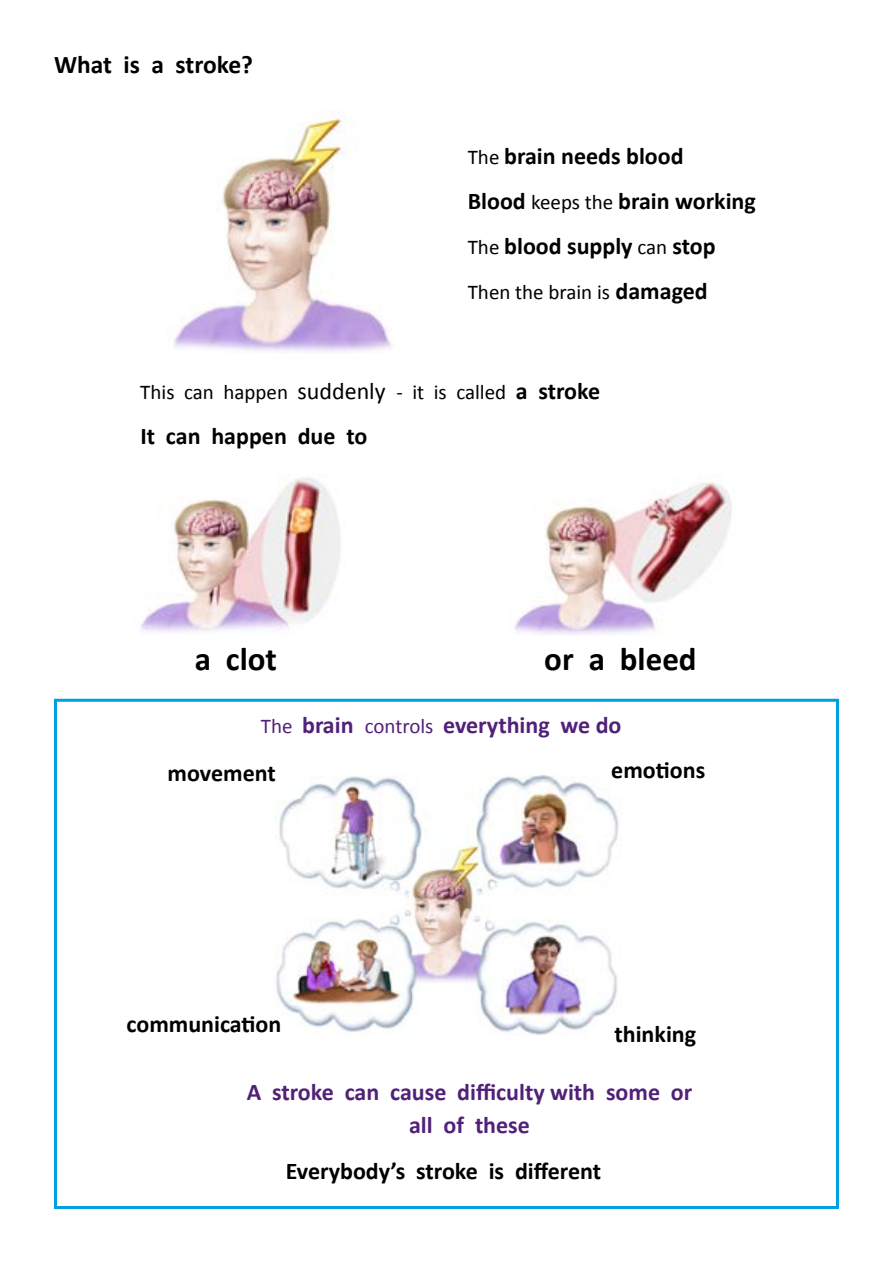
<style>
.page{position:relative;width:893px;height:1263px;background:#fff}
.page>*{position:absolute;margin:0;border:0;box-sizing:border-box;transform-origin:0 0}
.t1{font:700 33px "Calibri";color:#000}
.t2{font:700 25.5px "Calibri";color:#000}
.t3{font:700 24px/45px "Calibri";color:#000}
.t4{font:700 24px/33px "Calibri";color:#512178;text-align:center}
.t5{font:21px "Calibri";color:#000}
.s1{font-weight:400;font-size:21px}
.s2{font-weight:700;font-size:24px}
.s3{font-size:24px}
</style>
<div class="page">
<div style="left:54px;top:699px;width:785px;height:510px;border:3px solid #009fe3"></div>
<img style="left:167px;top:111px;width:225px;height:241px">
<img style="left:141px;top:477px;width:199px;height:156px">
<img style="left:514px;top:480px;width:218px;height:155px">
<img style="left:276px;top:775px;width:343px;height:260px">
<p class="t2" style="left:54px;top:47px;width:200px">What is a stroke?</p>
<p class="t3" style="left:468px;top:133px;width:290px"><span class="s1">The</span> brain needs blood<br>Blood <span class="s1">keeps the</span> brain working<br><span class="s1">The</span> blood supply <span class="s1">can</span> stop</p>
<p class="t5" style="left:468px;top:277px;width:241px">Then the brain is <span class="s2">damaged</span></p>
<p class="t5" style="left:140px;top:377px;width:461px">This can happen <span class="s3">suddenly</span> - it is called <span class="s2">a stroke</span></p>
<p class="t3" style="left:140px;top:413px;width:229px">It can happen due to</p>
<h1 class="t1" style="left:195px;top:636px;width:84px">a clot</h1>
<h1 class="t1" style="left:544px;top:636px;width:154px">or a bleed</h1>
<p class="t4" style="left:261px;top:708px;width:362px"><span class="s1">The</span> brain <span class="s1">controls</span> everything we do</p>
<p class="t3" style="left:168px;top:750px;width:110px">movement</p>
<p class="t3" style="left:126px;top:1000px;width:156px">communication</p>
<p class="t3" style="left:611px;top:747px;width:95px">emotions</p>
<p class="t3" style="left:614px;top:1010px;width:83px">thinking</p>
<p class="t4" style="left:247px;top:1075px;width:447px">A stroke can cause difficulty with some or all of these</p>
<p class="t3" style="left:286px;top:1147px;width:317px">Everybody’s stroke is different</p>
</div>
